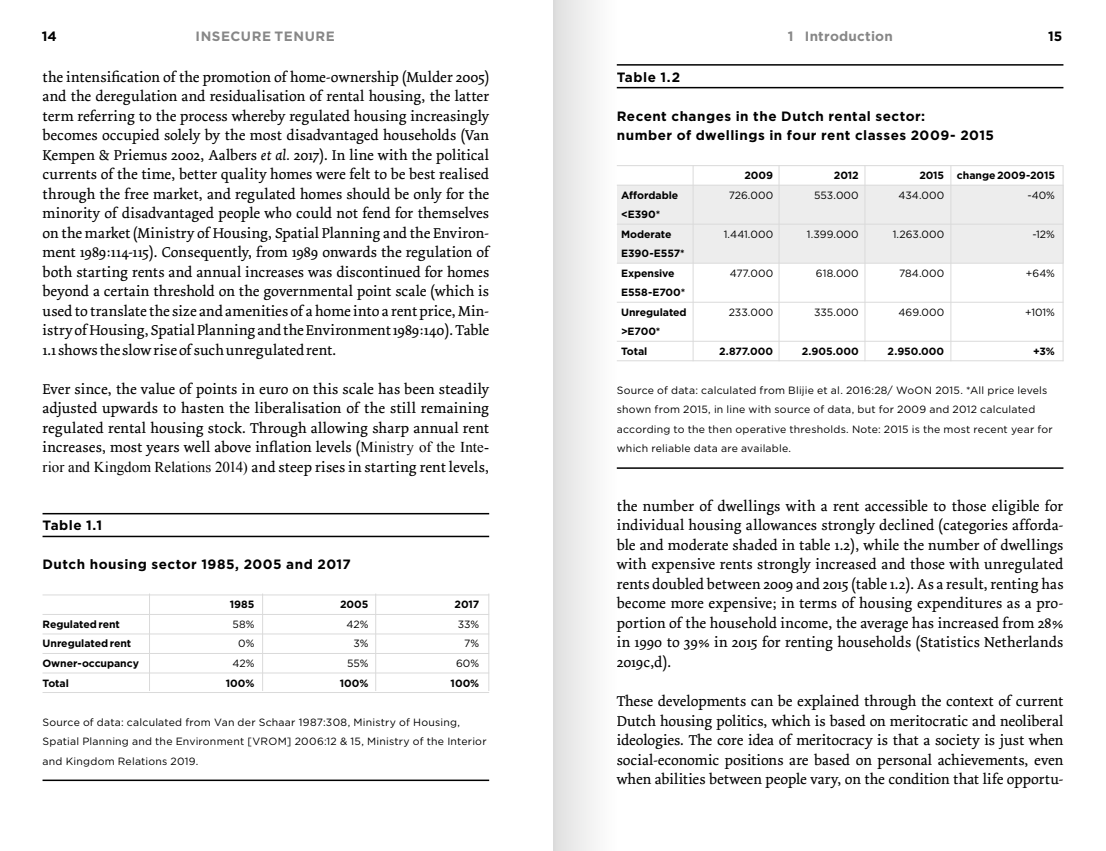
<style>
.page{position:relative;width:1106px;height:851px;background:#fff}
.page>*{position:absolute;margin:0;border:0;box-sizing:border-box;transform-origin:0 0}
.t1{font:15px/19.5px "Dolly";letter-spacing:.005em;color:#000;text-align:justify}
.t2{font:700 13.5px/19.5px "Gotham";letter-spacing:.035em;color:#000}
.t3{font:700 13.5px "Gotham";letter-spacing:.025em;color:#878787}
.t4{font:10.5px/19.5px "Gotham";letter-spacing:.02em;color:#000}
.t5{font:700 10.5px/19.5px "Gotham";letter-spacing:-.005em;color:#000}
.s1{font-style:italic}
.s2{font-family:"Times New Roman"}
.s3{color:#fff}
</style>
<div class="page">
<div style="left:617px;top:185px;width:446px;height:77px;background:#ededed"></div>
<hr style="left:43px;top:513px;width:446px;height:1px;background:#000">
<hr style="left:43px;top:535px;width:446px;height:2px;background:#000">
<hr style="left:43px;top:594px;width:446px;height:1px;background:#dadada">
<hr style="left:43px;top:614px;width:446px;height:1px;background:#dadada">
<hr style="left:43px;top:633px;width:446px;height:1px;background:#dadada">
<hr style="left:43px;top:653px;width:446px;height:1px;background:#dadada">
<hr style="left:43px;top:672px;width:446px;height:1px;background:#dadada">
<hr style="left:43px;top:692px;width:446px;height:1px;background:#dadada">
<hr style="left:43px;top:779px;width:446px;height:2px;background:#000">
<hr style="left:149px;top:593px;width:1px;height:98px;background:#dadada">
<hr style="left:262px;top:593px;width:1px;height:98px;background:#dadada">
<hr style="left:375px;top:593px;width:1px;height:98px;background:#dadada">
<hr style="left:488px;top:593px;width:1px;height:98px;background:#dadada">
<hr style="left:617px;top:64px;width:446px;height:2px;background:#000">
<hr style="left:617px;top:87px;width:446px;height:1px;background:#000">
<hr style="left:617px;top:165px;width:446px;height:1px;background:#dadada">
<hr style="left:617px;top:185px;width:446px;height:1px;background:#dadada">
<hr style="left:617px;top:224px;width:446px;height:1px;background:#dadada">
<hr style="left:617px;top:263px;width:446px;height:1px;background:#dadada">
<hr style="left:617px;top:302px;width:446px;height:1px;background:#dadada">
<hr style="left:617px;top:341px;width:446px;height:1px;background:#dadada">
<hr style="left:617px;top:360px;width:446px;height:1px;background:#dadada">
<hr style="left:617px;top:467px;width:446px;height:2px;background:#000">
<hr style="left:1062px;top:165px;width:1px;height:196px;background:#dadada">
<hr style="left:950px;top:165px;width:1px;height:196px;background:#dadada">
<hr style="left:864px;top:165px;width:1px;height:196px;background:#dadada">
<hr style="left:778px;top:165px;width:1px;height:196px;background:#dadada">
<hr style="left:692px;top:165px;width:1px;height:196px;background:#dadada">
<div style="left:553px;top:0;width:64px;height:850px;background:linear-gradient(to right,#dfdfdf,#fff)"></div>
<p class="t2" style="left:42px;top:26px;width:17px">14</p>
<p class="t3" style="left:196px;top:27px;width:141px">INSECURE TENURE</p>
<p class="t3" style="left:788px;top:27px;width:106px">1 Introduction</p>
<p class="t2" style="left:1048px;top:26px;width:16px">15</p>
<p class="t1" style="left:43px;top:67px;width:448px">the intensification of the promotion of home-ownership (Mulder 2005) and the deregulation and residualisation of rental housing, the latter term referring to the process whereby regulated housing increasingly becomes occupied solely by the most disadvantaged households (Van Kempen &amp; Priemus 2002, Aalbers <span class="s1">et al.</span> 2017). In line with the political currents of the time, better quality homes were felt to be best realised through the free market, and regulated homes should be only for the minority of disadvantaged people who could not fend for themselves on the market (Ministry of Housing, Spatial Planning and the Environ&shy;ment 1989:114-115). Consequently, from 1989 onwards the regulation of both starting rents and annual increases was discontinued for homes beyond a certain threshold on the governmental point scale (which is used to translate the size and amenities of a home into a rent price, Min&shy;istry of Housing, Spatial Planning and the Environment 1989:140). Table 1.1 shows the slow rise of such unregulated rent.</p>
<p class="t1" style="left:43px;top:379px;width:448px">Ever since, the value of points in euro on this scale has been steadily adjusted upwards to hasten the liberalisation of the still remaining regulated rental housing stock. Through allowing sharp annual rent increases, most years well above inflation levels (<span class="s2">Ministry of the Inte&shy;rior and Kingdom Relations 2014)</span> and steep rises in starting rent levels,</p>
<p class="t1" style="left:617px;top:496px;width:448px">the number of dwellings with a rent accessible to those eligible for individual housing allowances strongly declined (categories afforda&shy;ble and moderate shaded in table 1.2), while the number of dwellings with expensive rents strongly increased and those with unregulated rents doubled between 2009 and 2015 (table 1.2). As a result, renting has become more expensive; in terms of housing expenditures as a pro&shy;portion of the household income, the average has increased from 28% in 1990 to 39% in 2015 for renting households (Statistics Netherlands 2019c,d). <span class="s3">tabel 1.2</span></p>
<p class="t1" style="left:617px;top:691px;width:448px">These developments can be explained through the context of current Dutch housing politics, which is based on meritocratic and neoliberal ideologies. The core idea of meritocracy is that a society is just when social-economic positions are based on personal achievements, even when abilities between people vary, on the condition that life opportu-</p>
<p class="t2" style="left:617px;top:67px;width:65px">Table 1.2</p>
<p class="t2" style="left:617px;top:106px;width:379px">Recent changes in the Dutch rental sector:<br>number of dwellings in four rent classes 2009- 2015</p>
<p class="t5" style="left:744px;top:165px;width:30px">2009</p>
<p class="t5" style="left:834px;top:165px;width:26px">2012</p>
<p class="t5" style="left:919px;top:165px;width:137px">2015 change 2009-2015</p>
<p class="t5" style="left:621px;top:185px;width:59px">Affordable</p>
<p class="t4" style="left:728px;top:185px;width:46px">726.000</p>
<p class="t4" style="left:814px;top:185px;width:46px">553.000</p>
<p class="t4" style="left:898px;top:185px;width:47px">434.000</p>
<p class="t4" style="left:1027px;top:185px;width:29px">-40%</p>
<p class="t5" style="left:621px;top:204px;width:52px">&lt;E390*<br>Moderate</p>
<p class="t4" style="left:723px;top:224px;width:51px">1.441.000</p>
<p class="t4" style="left:807px;top:224px;width:53px">1.399.000</p>
<p class="t4" style="left:892px;top:224px;width:53px">1.263.000</p>
<p class="t4" style="left:1032px;top:224px;width:24px">-12%</p>
<p class="t5" style="left:621px;top:243px;width:65px">E390-E557*<br>Expensive</p>
<p class="t4" style="left:730px;top:263px;width:45px">477.000</p>
<p class="t4" style="left:816px;top:263px;width:44px">618.000</p>
<p class="t4" style="left:899px;top:263px;width:47px">784.000</p>
<p class="t4" style="left:1025px;top:263px;width:31px">+64%</p>
<p class="t5" style="left:621px;top:282px;width:67px">E558-E700*<br>Unregulated</p>
<p class="t4" style="left:728px;top:302px;width:46px">233.000</p>
<p class="t4" style="left:814px;top:302px;width:46px">335.000</p>
<p class="t4" style="left:898px;top:302px;width:47px">469.000</p>
<p class="t4" style="left:1025px;top:302px;width:31px">+101%</p>
<p class="t5" style="left:621px;top:321px;width:41px">&gt;E700*<br>Total</p>
<p class="t5" style="left:719px;top:341px;width:56px">2.877.000</p>
<p class="t5" style="left:801px;top:341px;width:58px">2.905.000</p>
<p class="t5" style="left:887px;top:341px;width:58px">2.950.000</p>
<p class="t5" style="left:1033px;top:341px;width:23px">+3%</p>
<p class="t4" style="left:617px;top:380px;width:437px">Source of data: calculated from Blijie et al. 2016:28/ WoON 2015. *All price levels shown from 2015, in line with source of data, but for 2009 and 2012 calculated according to the then operative thresholds. Note: 2015 is the most recent year for which reliable data are available.</p>
<p class="t2" style="left:43px;top:515px;width:61px">Table 1.1</p>
<p class="t2" style="left:43px;top:554px;width:310px">Dutch housing sector 1985, 2005 and 2017</p>
<p class="t5" style="left:230px;top:594px;width:26px">1985</p>
<p class="t5" style="left:340px;top:594px;width:30px">2005</p>
<p class="t5" style="left:454px;top:594px;width:26px">2017</p>
<p class="t5" style="left:43px;top:614px;width:79px">Regulated rent</p>
<p class="t4" style="left:232px;top:614px;width:23px">58%</p>
<p class="t4" style="left:346px;top:614px;width:23px">42%</p>
<p class="t4" style="left:458px;top:614px;width:23px">33%</p>
<p class="t5" style="left:43px;top:633px;width:90px">Unregulated rent</p>
<p class="t4" style="left:238px;top:633px;width:18px">0%</p>
<p class="t4" style="left:353px;top:633px;width:17px">3%</p>
<p class="t4" style="left:464px;top:633px;width:17px">7%</p>
<p class="t5" style="left:43px;top:653px;width:98px">Owner-occupancy</p>
<p class="t4" style="left:233px;top:653px;width:23px">42%</p>
<p class="t4" style="left:347px;top:653px;width:23px">55%</p>
<p class="t4" style="left:456px;top:653px;width:25px">60%</p>
<p class="t5" style="left:43px;top:672px;width:28px">Total</p>
<p class="t5" style="left:226px;top:672px;width:30px">100%</p>
<p class="t5" style="left:340px;top:672px;width:30px">100%</p>
<p class="t5" style="left:450px;top:672px;width:30px">100%</p>
<p class="t4" style="left:43px;top:711px;width:445px">Source of data: calculated from Van der Schaar 1987:308, Ministry of Housing,<br>Spatial Planning and the Environment [VROM] 2006:12 &amp; 15, Ministry of the Interior and Kingdom Relations 2019.</p>
</div>
